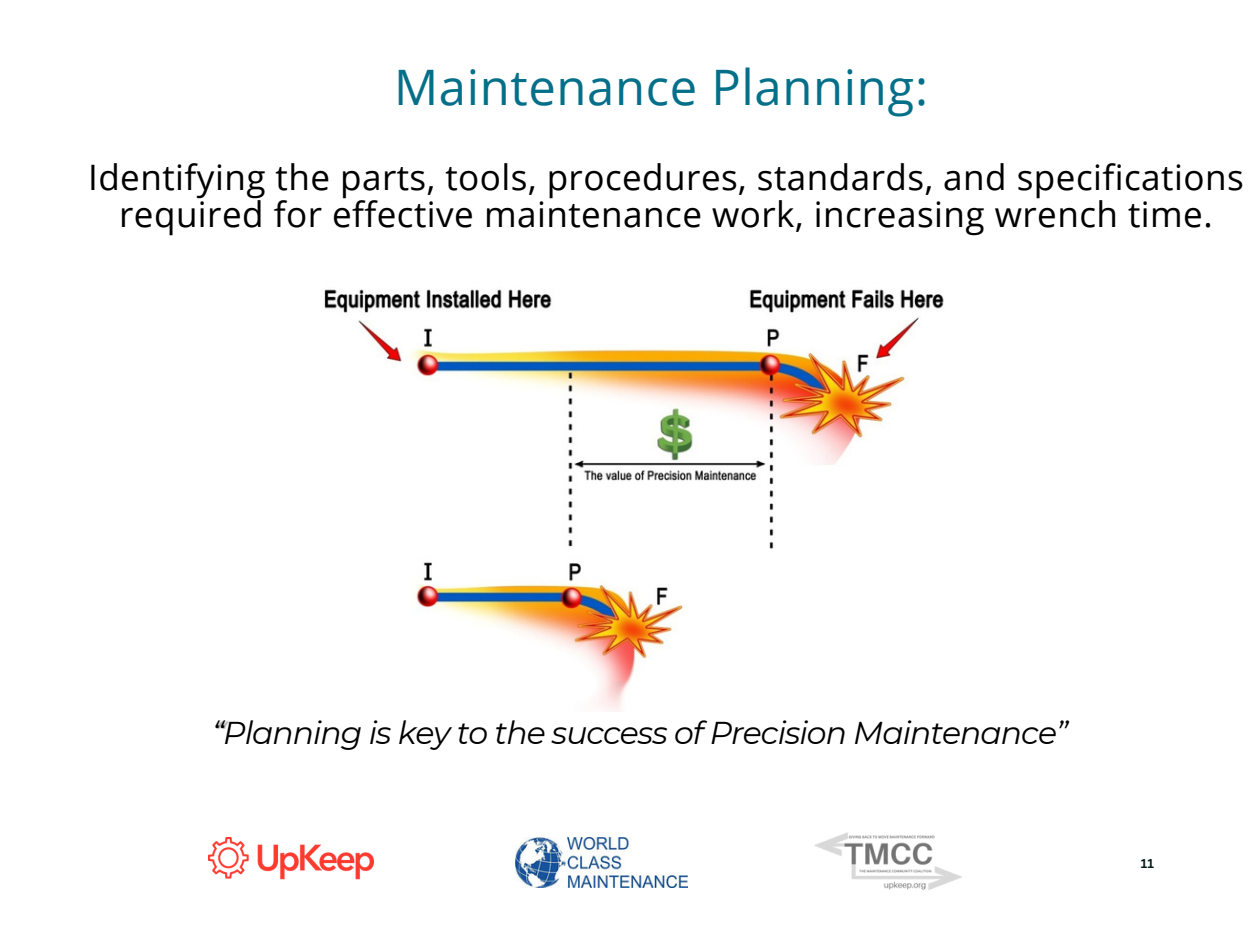
<style>
.page{position:relative;width:1260px;height:945px;background:#fff}
.page>*{position:absolute;margin:0;border:0;box-sizing:border-box;transform-origin:0 0}
.t1{font:49px "Open Sans";letter-spacing:.015em;color:#036f89}
.t2{font:35px/36.8px "Open Sans";letter-spacing:.015em;color:#000;text-align:center}
.t3{font:italic 31.5px "Montserrat";letter-spacing:-.03em;color:#000}
.t4{font:700 12.42px "Canva Sans";color:#051b1b}
</style>
<div class="page">
<img style="left:324px;top:289px;width:620px;height:423px">
<img style="left:217px;top:721px;width:12px;height:8px">
<img style="left:209px;top:838px;width:165px;height:42px">
<img style="left:515px;top:837px;width:172px;height:50px">
<img style="left:814px;top:832px;width:148px;height:58px">
<h1 class="t1" style="left:394px;top:53px;width:536px">Maintenance Planning:</h1>
<p class="t2" style="left:88px;top:158px;width:1157px">Identifying the parts, tools, procedures, standards, and specifications required for effective maintenance work, increasing wrench time.</p>
<p class="t3" style="left:212px;top:714px;width:857px">“Planning is key to the success of Precision Maintenance”</p>
<p class="t4" style="left:1141px;top:855px;width:15px">11</p>
</div>
